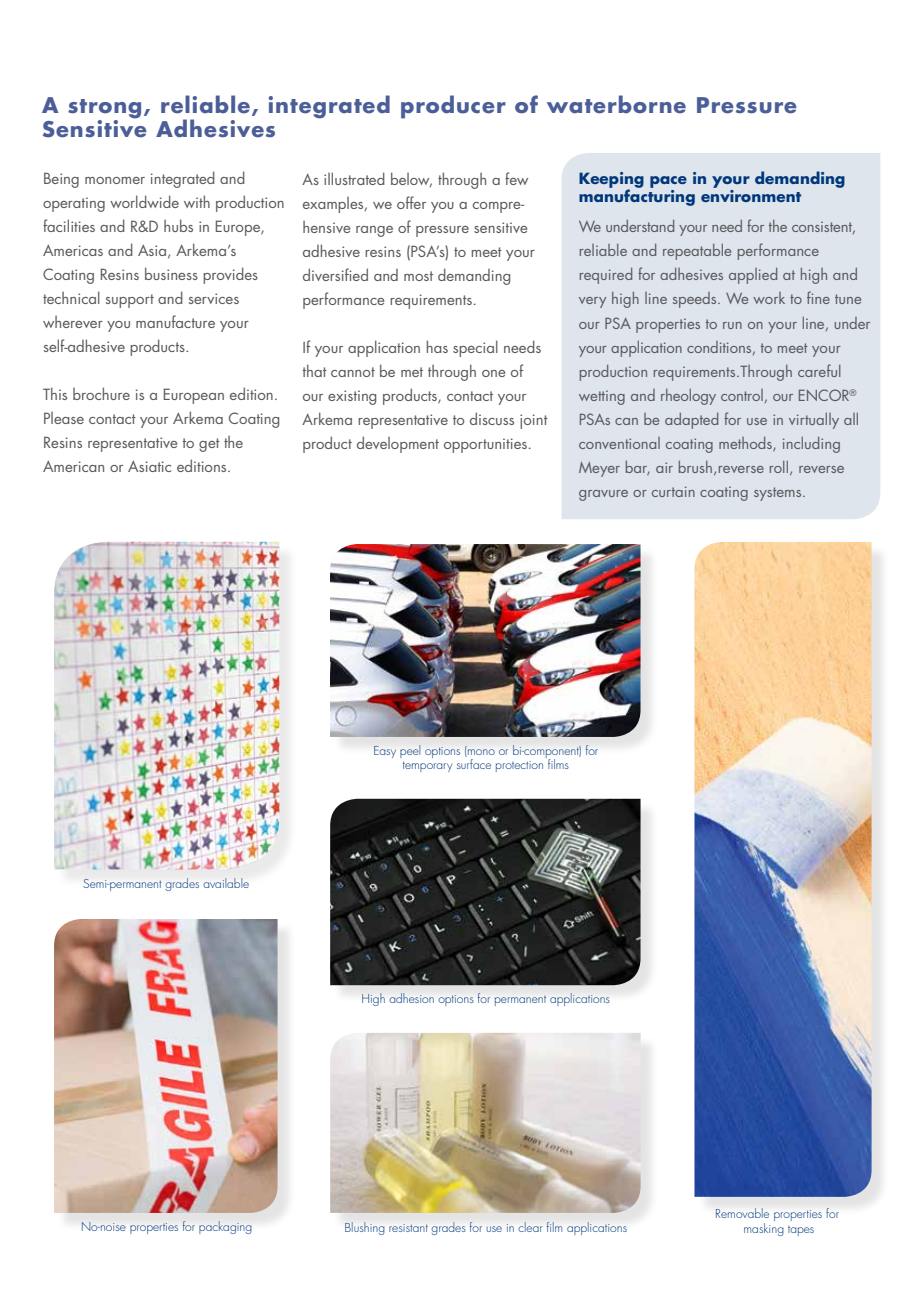
<style>
.page{position:relative;width:915px;height:1289px;background:#fff}
.page>*{position:absolute;margin:0;border:0;box-sizing:border-box;transform-origin:0 0}
.t1{font:700 21px/24px "Futura";letter-spacing:.05em;color:#4c5e98}
.t2{font:15px/24px "Futura";color:#58595b}
.t3{font:700 15px/18.8px "Futura";letter-spacing:.01em;color:#00377b}
.t4{font:300 12px/14.4px "Futura";color:#00377b;text-align:center}
</style>
<div class="page">
<svg style="left:561px;top:153px;width:319px;height:366px;background:#dfe6ed"></svg>
<div style="left:56px;top:544px;width:242px;height:344px;background:#000;opacity:.09"></div>
<img style="left:54px;top:542px;width:225px;height:327px">
<div style="left:332px;top:1035px;width:327px;height:196px;background:#000;opacity:.11"></div>
<img style="left:330px;top:1032px;width:310px;height:180px">
<div style="left:332px;top:801px;width:327px;height:203px;background:#000;opacity:.11"></div>
<img style="left:330px;top:798px;width:310px;height:187px">
<div style="left:696px;top:544px;width:193px;height:671px;background:#000;opacity:.11"></div>
<img style="left:694px;top:542px;width:177px;height:654px">
<div style="left:332px;top:546px;width:327px;height:210px;background:#000;opacity:.11"></div>
<img style="left:330px;top:544px;width:310px;height:193px">
<div style="left:56px;top:921px;width:240px;height:310px;background:#000;opacity:.11"></div>
<img style="left:54px;top:919px;width:223px;height:293px">
<h1 class="t1" style="left:42px;top:92px;width:756px">A strong, reliable, integrated producer of waterborne Pressure<br>Sensitive Adhesives</h1>
<p class="t3" style="left:578px;top:168px;width:268px">Keeping pace in your demanding manufacturing environment</p>
<p class="t2" style="left:578px;top:215px;width:293px">We understand your need for the consistent, reliable and repeatable performance required for adhesives applied at high and very high line speeds. We work to fine tune our PSA properties to run on your line, under your application conditions, to meet your production requirements.Through careful wetting and rheology control, our ENCOR<sup>® </sup>PSAs can be adapted for use in virtually all conventional coating methods, including Meyer bar, air brush,reverse roll, reverse gravure or curtain coating systems.</p>
<p class="t2" style="left:43px;top:166px;width:243px">Being monomer integrated and operating worldwide with production facilities and R&amp;D hubs in Europe,<br>Americas and Asia, Arkema’s<br>Coating Resins business provides technical support and services wherever you manufacture your self-adhesive products.</p>
<p class="t2" style="left:43px;top:382px;width:239px">This brochure is a European edition.<br>Please contact your Arkema Coating Resins representative to get the American or Asiatic editions.</p>
<p class="t2" style="left:302px;top:167px;width:234px">As illustrated below, through a few examples, we offer you a compre&shy;hensive range of pressure sensitive adhesive resins (PSA’s) to meet your diversified and most demanding performance requirements.</p>
<p class="t2" style="left:302px;top:335px;width:246px">If your application has special needs that cannot be met through one of our existing products, contact your Arkema representative to discuss joint product development opportunities.</p>
<p class="t4" style="left:83px;top:876px;width:167px">Semi-permanent grades available</p>
<p class="t4" style="left:81px;top:1219px;width:173px">No-noise properties for packaging</p>
<p class="t4" style="left:373px;top:743px;width:226px">Easy peel options (mono or bi-component) for temporary surface protection films</p>
<p class="t4" style="left:361px;top:991px;width:250px">High adhesion options for permanent applications</p>
<p class="t4" style="left:344px;top:1220px;width:284px">Blushing resistant grades for use in clear film applications</p>
<p class="t4" style="left:715px;top:1206px;width:125px">Removable properties for masking tapes</p>
</div>
